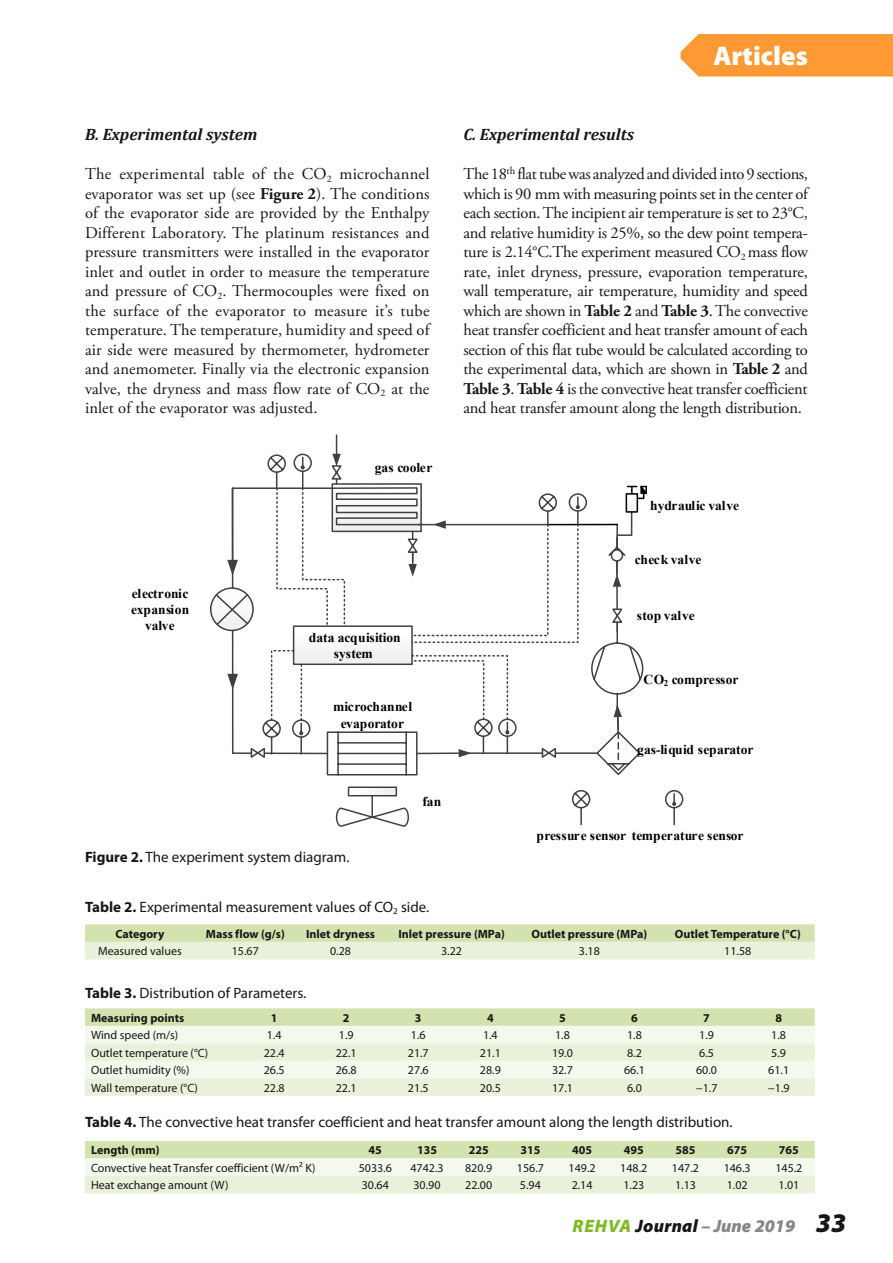
<style>
.page{position:relative;width:893px;height:1263px;background:#fff}
.page>*{position:absolute;margin:0;border:0;box-sizing:border-box;transform-origin:0 0}
.t1{font:900 27px "Myriad Pro";color:#fff}
.t2{font:italic 900 18px "Myriad Pro";letter-spacing:.015em;color:#878786}
.t3{font:16.5px/19.5px "Adobe Garamond Pro";letter-spacing:-.01em;color:#181716;text-align:justify}
.t4{font:italic 700 16.5px "Cambria";color:#181716}
.t5{font:15px "Myriad Pro";color:#181716}
.t6{font:700 13.5px/16.2px "Times New Roman";color:#000;text-align:center}
.t7{font:12px "Myriad Pro";color:#181716}
.t8{font:700 12px "Myriad Pro";color:#181716}
.s1{font-weight:700}
.s2{color:#7fba23}
.s3{color:#181716}
.s4{font-size:27px;color:#181716}
</style>
<div class="page">
<svg style="left:336px;top:807px;width:73px;height:20px"></svg>
<hr style="left:371px;top:789px;width:2px;height:26px;background:#404040">
<div style="left:348px;top:787px;width:48px;height:9px;background:#f7f7f7"></div>
<div style="left:348px;top:786px;width:49px;height:10px;border:1px solid #404040"></div>
<hr style="left:616px;top:586px;width:2px;height:44px;background:#404040">
<hr style="left:463px;top:752px;width:134px;height:2px;background:#404040">
<svg style="left:569px;top:494px;width:17px;height:17px"></svg>
<div style="left:569px;top:493px;width:18px;height:19px;border:1px solid #404040;border-radius:50%"></div>
<svg style="left:590px;top:607px;width:54px;height:168px"></svg>
<hr style="left:548px;top:524px;width:69px;height:1px;background:#000">
<div style="left:626px;top:494px;width:11px;height:18px;background:#f5f5f5"></div>
<div style="left:626px;top:493px;width:12px;height:20px;border:1px solid #000"></div>
<svg style="left:628px;top:485px;width:19px;height:15px"></svg>
<svg style="left:607px;top:510px;width:26px;height:77px"></svg>
<svg style="left:211px;top:588px;width:42px;height:42px"></svg>
<div style="left:210px;top:587px;width:44px;height:44px;border:1px solid #404040;border-radius:50%"></div>
<svg style="left:666px;top:791px;width:17px;height:17px"></svg>
<div style="left:665px;top:790px;width:18px;height:18px;border:1px solid #404040;border-radius:50%"></div>
<svg style="left:672px;top:793px;width:4px;height:32px"></svg>
<svg style="left:571px;top:790px;width:20px;height:35px"></svg>
<svg style="left:214px;top:435px;width:366px;height:341px"></svg>
<svg style="left:85px;top:924px;width:730px;height:35px;background:#ddeac5"></svg>
<svg style="left:85px;top:1008px;width:730px;height:88px;background:#e8f1d9"></svg>
<svg style="left:85px;top:1141px;width:730px;height:52px;background:#e5eed2"></svg>
<div style="left:681px;top:34px;width:212px;height:43px;background:#f93"></div>
<h1 class="t1" style="left:713px;top:37px;width:96px">Articles</h1>
<p class="t4" style="left:85px;top:123px;width:174px">B. Experimental system</p>
<p class="t3" style="left:85px;top:165px;width:346px">The experimental table of the CO<sub>2</sub> microchannel evaporator was set up (see <span class="s1">Figure 2</span>). The conditions of the evaporator side are provided by the Enthalpy Different Laboratory. The platinum resistances and pressure transmitters were installed in the evaporator inlet and outlet in order to measure the temperature and pressure of CO<sub>2</sub>. Thermocouples were fixed on the surface of the evaporator to measure it’s tube temperature. The temperature, humidity and speed of air side were measured by thermometer, hydrometer and anemometer. Finally via the electronic expansion valve, the dryness and mass flow rate of CO<sub>2</sub> at the inlet of the evaporator was adjusted.</p>
<p class="t6" style="left:131px;top:585px;width:60px">electronic expansion valve</p>
<p class="t6" style="left:375px;top:459px;width:59px">gas cooler</p>
<p class="t6" style="left:309px;top:629px;width:93px">data acquisition system</p>
<p class="t6" style="left:333px;top:698px;width:81px">microchannel evaporator</p>
<p class="t6" style="left:422px;top:792px;width:20px">fan</p>
<p class="t4" style="left:463px;top:123px;width:172px">C. Experimental results</p>
<p class="t3" style="left:463px;top:165px;width:346px">The 18<sup>th</sup> flat tube was analyzed and divided into 9 sections, which is 90 mm with measuring points set in the center of each section. The incipient air temperature is set to 23°C, and relative humidity is 25%, so the dew point tempera&shy;ture is 2.14°C.The experiment measured CO<sub>2</sub> mass flow rate, inlet dryness, pressure, evaporation temperature, wall temperature, air temperature, humidity and speed which are shown in <span class="s1">Table 2</span> and <span class="s1">Table 3</span>. The convective heat transfer coefficient and heat transfer amount of each section of this flat tube would be calculated according to the experimental data, which are shown in <span class="s1">Table 2</span> and <span class="s1">Table 3</span>. <span class="s1">Table 4</span> is the convective heat transfer coefficient and heat transfer amount along the length distribution.</p>
<p class="t6" style="left:650px;top:497px;width:91px">hydraulic valve</p>
<p class="t6" style="left:635px;top:551px;width:68px">check valve</p>
<p class="t6" style="left:637px;top:607px;width:59px">stop valve</p>
<p class="t6" style="left:644px;top:671px;width:96px">CO<sub>2</sub> compressor</p>
<p class="t6" style="left:637px;top:741px;width:118px">gas-liquid separator</p>
<p class="t6" style="left:537px;top:826px;width:208px">pressure sensor temperature sensor</p>
<p class="t5" style="left:85px;top:847px;width:266px"><span class="s1">Figure 2.</span> The experiment system diagram.</p>
<p class="t5" style="left:85px;top:898px;width:346px"><span class="s1">Table 2.</span> Experimental measurement values of CO<sub>2</sub> side.</p>
<p class="t8" style="left:115px;top:926px;width:50px">Category</p>
<p class="t8" style="left:206px;top:926px;width:80px">Mass flow (g/s)</p>
<p class="t8" style="left:306px;top:926px;width:70px">Inlet dryness</p>
<p class="t8" style="left:398px;top:926px;width:108px">Inlet pressure (MPa)</p>
<p class="t8" style="left:531px;top:926px;width:117px">Outlet pressure (MPa)</p>
<p class="t8" style="left:675px;top:926px;width:128px">Outlet Temperature (°C)</p>
<p class="t7" style="left:98px;top:944px;width:85px">Measured values</p>
<p class="t7" style="left:232px;top:944px;width:29px">15.67</p>
<p class="t7" style="left:330px;top:944px;width:22px">0.28</p>
<p class="t7" style="left:441px;top:944px;width:22px">3.22</p>
<p class="t7" style="left:579px;top:944px;width:22px">3.18</p>
<p class="t7" style="left:724px;top:944px;width:29px">11.58</p>
<p class="t5" style="left:85px;top:984px;width:223px"><span class="s1">Table 3.</span> Distribution of Parameters.</p>
<p class="t8" style="left:91px;top:1010px;width:95px">Measuring points</p>
<p class="t8" style="left:271px;top:1010px;width:8px">1</p>
<p class="t8" style="left:343px;top:1010px;width:8px">2</p>
<p class="t8" style="left:415px;top:1010px;width:8px">3</p>
<p class="t8" style="left:487px;top:1010px;width:8px">4</p>
<p class="t8" style="left:559px;top:1010px;width:8px">5</p>
<p class="t8" style="left:631px;top:1010px;width:8px">6</p>
<p class="t8" style="left:703px;top:1010px;width:8px">7</p>
<p class="t8" style="left:775px;top:1010px;width:8px">8</p>
<p class="t7" style="left:91px;top:1028px;width:89px">Wind speed (m/s)</p>
<p class="t7" style="left:267px;top:1028px;width:16px">1.4</p>
<p class="t7" style="left:339px;top:1028px;width:16px">1.9</p>
<p class="t7" style="left:411px;top:1028px;width:16px">1.6</p>
<p class="t7" style="left:483px;top:1028px;width:16px">1.4</p>
<p class="t7" style="left:555px;top:1028px;width:16px">1.8</p>
<p class="t7" style="left:627px;top:1028px;width:16px">1.8</p>
<p class="t7" style="left:699px;top:1028px;width:16px">1.9</p>
<p class="t7" style="left:771px;top:1028px;width:16px">1.8</p>
<p class="t7" style="left:91px;top:1045px;width:119px">Outlet temperature (°C)</p>
<p class="t7" style="left:264px;top:1045px;width:22px">22.4</p>
<p class="t7" style="left:336px;top:1045px;width:22px">22.1</p>
<p class="t7" style="left:408px;top:1045px;width:22px">21.7</p>
<p class="t7" style="left:480px;top:1045px;width:22px">21.1</p>
<p class="t7" style="left:552px;top:1045px;width:22px">19.0</p>
<p class="t7" style="left:627px;top:1045px;width:16px">8.2</p>
<p class="t7" style="left:699px;top:1045px;width:16px">6.5</p>
<p class="t7" style="left:771px;top:1045px;width:16px">5.9</p>
<p class="t7" style="left:91px;top:1063px;width:100px">Outlet humidity (%)</p>
<p class="t7" style="left:264px;top:1063px;width:22px">26.5</p>
<p class="t7" style="left:336px;top:1063px;width:22px">26.8</p>
<p class="t7" style="left:408px;top:1063px;width:22px">27.6</p>
<p class="t7" style="left:480px;top:1063px;width:22px">28.9</p>
<p class="t7" style="left:552px;top:1063px;width:22px">32.7</p>
<p class="t7" style="left:624px;top:1063px;width:22px">66.1</p>
<p class="t7" style="left:696px;top:1063px;width:22px">60.0</p>
<p class="t7" style="left:768px;top:1063px;width:22px">61.1</p>
<p class="t7" style="left:91px;top:1080px;width:108px">Wall temperature (°C)</p>
<p class="t7" style="left:264px;top:1080px;width:22px">22.8</p>
<p class="t7" style="left:336px;top:1080px;width:22px">22.1</p>
<p class="t7" style="left:408px;top:1080px;width:22px">21.5</p>
<p class="t7" style="left:480px;top:1080px;width:22px">20.5</p>
<p class="t7" style="left:552px;top:1080px;width:22px">17.1</p>
<p class="t7" style="left:627px;top:1080px;width:16px">6.0</p>
<p class="t7" style="left:696px;top:1080px;width:23px">−1.7</p>
<p class="t7" style="left:768px;top:1080px;width:23px">−1.9</p>
<p class="t5" style="left:85px;top:1112px;width:649px"><span class="s1">Table 4.</span> The convective heat transfer coefficient and heat transfer amount along the length distribution.</p>
<p class="t8" style="left:91px;top:1142px;width:70px">Length (mm)</p>
<p class="t8" style="left:369px;top:1142px;width:15px">45</p>
<p class="t8" style="left:417px;top:1142px;width:21px">135</p>
<p class="t8" style="left:469px;top:1142px;width:21px">225</p>
<p class="t8" style="left:520px;top:1142px;width:21px">315</p>
<p class="t8" style="left:572px;top:1142px;width:21px">405</p>
<p class="t8" style="left:624px;top:1142px;width:21px">495</p>
<p class="t8" style="left:675px;top:1142px;width:21px">585</p>
<p class="t8" style="left:727px;top:1142px;width:21px">675</p>
<p class="t8" style="left:779px;top:1142px;width:21px">765</p>
<p class="t7" style="left:91px;top:1160px;width:226px">Convective heat Transfer coefficient (W/m² K)</p>
<p class="t7" style="left:359px;top:1160px;width:35px">5033.6</p>
<p class="t7" style="left:410px;top:1160px;width:35px">4742.3</p>
<p class="t7" style="left:465px;top:1160px;width:29px">820.9</p>
<p class="t7" style="left:517px;top:1160px;width:29px">156.7</p>
<p class="t7" style="left:569px;top:1160px;width:29px">149.2</p>
<p class="t7" style="left:620px;top:1160px;width:29px">148.2</p>
<p class="t7" style="left:672px;top:1160px;width:29px">147.2</p>
<p class="t7" style="left:724px;top:1160px;width:29px">146.3</p>
<p class="t7" style="left:775px;top:1160px;width:29px">145.2</p>
<p class="t7" style="left:91px;top:1178px;width:139px">Heat exchange amount (W)</p>
<p class="t7" style="left:362px;top:1178px;width:29px">30.64</p>
<p class="t7" style="left:413px;top:1178px;width:29px">30.90</p>
<p class="t7" style="left:465px;top:1178px;width:29px">22.00</p>
<p class="t7" style="left:520px;top:1178px;width:22px">5.94</p>
<p class="t7" style="left:572px;top:1178px;width:22px">2.14</p>
<p class="t7" style="left:623px;top:1178px;width:22px">1.23</p>
<p class="t7" style="left:675px;top:1178px;width:22px">1.13</p>
<p class="t7" style="left:727px;top:1178px;width:22px">1.02</p>
<p class="t7" style="left:778px;top:1178px;width:22px">1.01</p>
<p class="t2" style="left:572px;top:1214px;width:275px"><span class="s2">REHVA</span> <span class="s3">Journal</span> – June 2019 <span class="s4">33</span></p>
</div>
